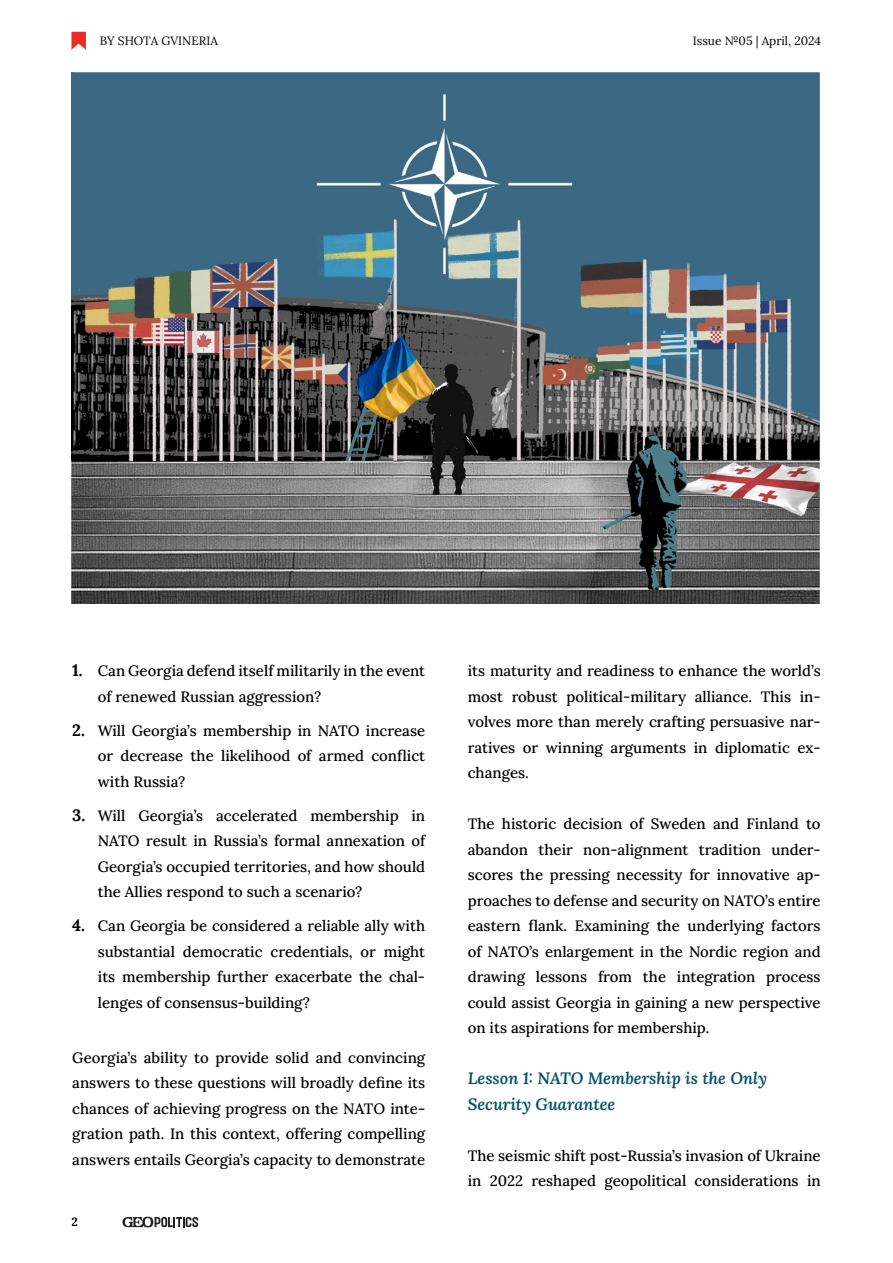
<style>
.page{position:relative;width:893px;height:1263px;background:#fff}
.page>*{position:absolute;margin:0;border:0;box-sizing:border-box;transform-origin:0 0}
.t1{font:italic 600 16.5px/25.5px "Lora";color:#02536b}
.t2{font:500 15px/25.5px "Lora";color:#000;text-align:justify}
.t3{font:12px "Lora";color:#000}
.t4{font:700 12px "Lora";color:#000}
.s1{font-weight:700;font-size:16.5px}
</style>
<div class="page">
<svg style="left:71px;top:32px;width:15px;height:18px"></svg>
<svg style="left:122px;top:1217px;width:76px;height:10px"></svg>
<img style="left:71px;top:72px;width:749px;height:532px">
<p class="t3" style="left:100px;top:31px;width:120px">BY SHOTA GVINERIA</p>
<p class="t3" style="left:693px;top:31px;width:130px">Issue №05 | April, 2024</p>
<p class="t2" style="left:98px;top:657px;width:329px;text-indent:-26px"><span class="s1">1.</span> Can Georgia defend itself militarily in the event of renewed Russian aggression?</p>
<p class="t2" style="left:98px;top:716px;width:329px;text-indent:-26px"><span class="s1">2.</span> Will Georgia’s membership in NATO increase or decrease the likelihood of armed conflict with Russia?</p>
<p class="t2" style="left:98px;top:801px;width:329px;text-indent:-26px"><span class="s1">3.</span> Will Georgia’s accelerated membership in NATO result in Russia’s formal annexation of Georgia’s occupied territories, and how should the Allies respond to such a scenario?</p>
<p class="t2" style="left:98px;top:912px;width:329px;text-indent:-26px"><span class="s1">4.</span> Can Georgia be considered a reliable ally with substantial democratic credentials, or might its membership further exacerbate the chal&shy;lenges of consensus-building?</p>
<p class="t2" style="left:72px;top:1043px;width:354px">Georgia’s ability to provide solid and convincing answers to these questions will broadly define its chances of achieving progress on the NATO inte&shy;gration path. In this context, offering compelling answers entails Georgia’s capacity to demonstrate</p>
<p class="t4" style="left:71px;top:1212px;width:8px">2</p>
<p class="t2" style="left:468px;top:657px;width:354px">its maturity and readiness to enhance the world’s most robust political-military alliance. This in&shy;volves more than merely crafting persuasive nar&shy;ratives or winning arguments in diplomatic ex&shy;changes.</p>
<p class="t2" style="left:468px;top:810px;width:354px">The historic decision of Sweden and Finland to abandon their non-alignment tradition under&shy;scores the pressing necessity for innovative ap&shy;proaches to defense and security on NATO’s entire eastern flank. Examining the underlying factors of NATO’s enlargement in the Nordic region and drawing lessons from the integration process could assist Georgia in gaining a new perspective on its aspirations for membership.</p>
<p class="t1" style="left:468px;top:1065px;width:301px">Lesson 1: NATO Membership is the Only<br>Security Guarantee</p>
<p class="t2" style="left:468px;top:1141px;width:354px">The seismic shift post-Russia’s invasion of Ukraine in 2022 reshaped geopolitical considerations in</p>
</div>
